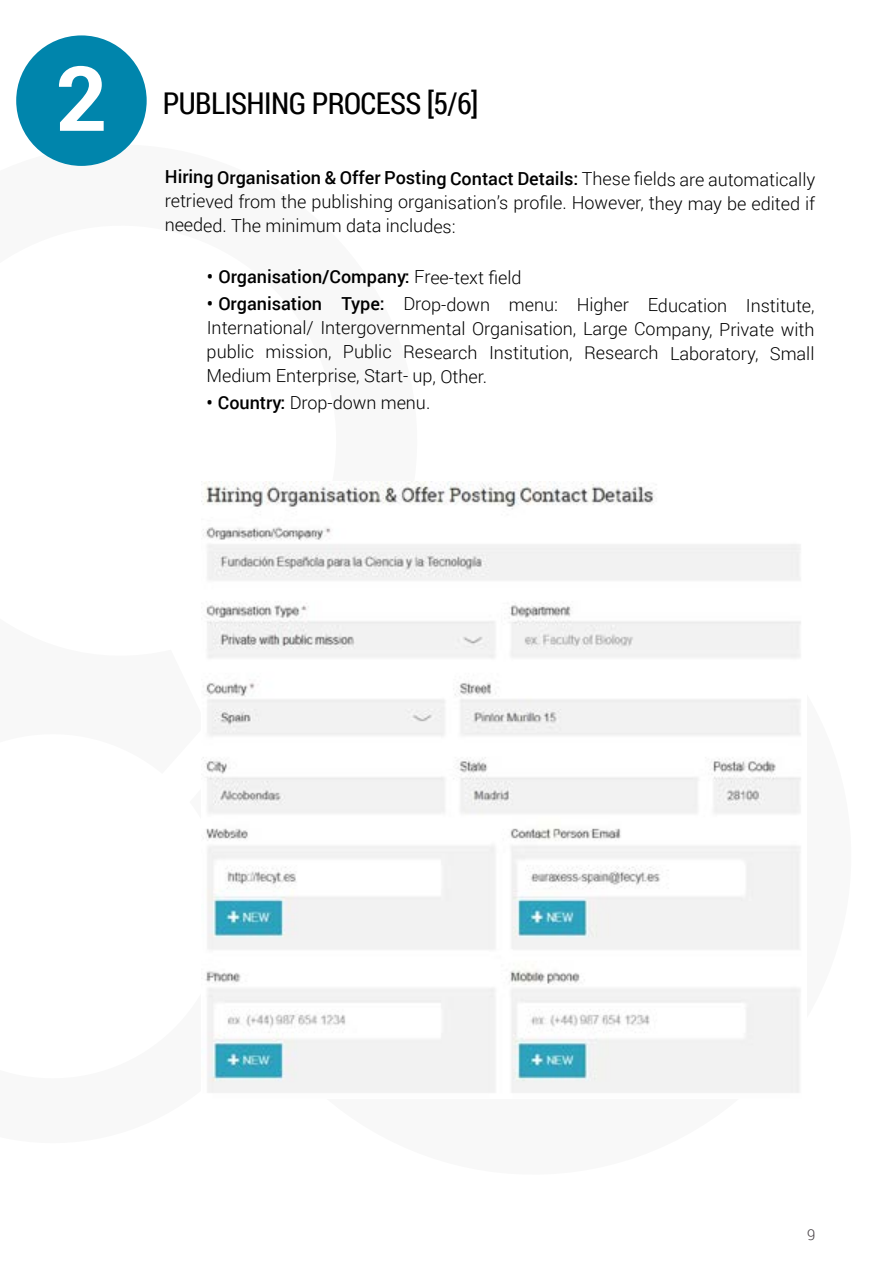
<style>
.page{position:relative;width:893px;height:1263px;background:#fff}
.page>*{position:absolute;margin:0;border:0;box-sizing:border-box;transform-origin:0 0}
.t1{font:700 90px "Roboto";color:#fff}
.t2{font:30px "Roboto Condensed";letter-spacing:-.02em;color:#000}
.t3{font:300 18px/23.5px "Roboto";letter-spacing:-.005em;color:#000;text-align:justify}
.t4{font:500 18px "Roboto";letter-spacing:-.005em;color:#000}
.t5{font:300 15px "Roboto";color:#474145}
.s1{font-weight:500}
.s2{font-weight:300}
</style>
<div class="page">
<img style="left:203px;top:482px;width:598px;height:611px">
<div style="left:16px;top:35px;width:131px;height:131px;background:#0085ac;border-radius:50%"></div>
<h1 class="t1" style="left:56px;top:35px;width:53px">2</h1>
<h2 class="t2" style="left:163px;top:82px;width:317px">PUBLISHING PROCESS [5/6]</h2>
<p class="t3" style="left:165px;top:165px;width:652px"><span class="s1">Hiring Organisation &amp; Offer Posting Contact Details:</span> These fields are automatically retrieved from the publishing organisation’s profile. However, they may be edited if needed. The minimum data includes:</p>
<p class="t4" style="left:207px;top:264px;width:316px">• Organisation/Company: <span class="s2">Free-text field</span></p>
<p class="t3" style="left:207px;top:293px;width:610px"><span class="s1">• Organisation Type:</span> Drop-down menu: Higher Education Institute, International/ Intergovernmental Organisation, Large Company, Private with public mission, Public Research Institution, Research Laboratory, Small Medium Enterprise, Start- up, Other.</p>
<p class="t3" style="left:206px;top:390px;width:225px"><span class="s1">• Country:</span> Drop-down menu.</p>
<p class="t5" style="left:807px;top:1225px;width:10px">9</p>
</div>
